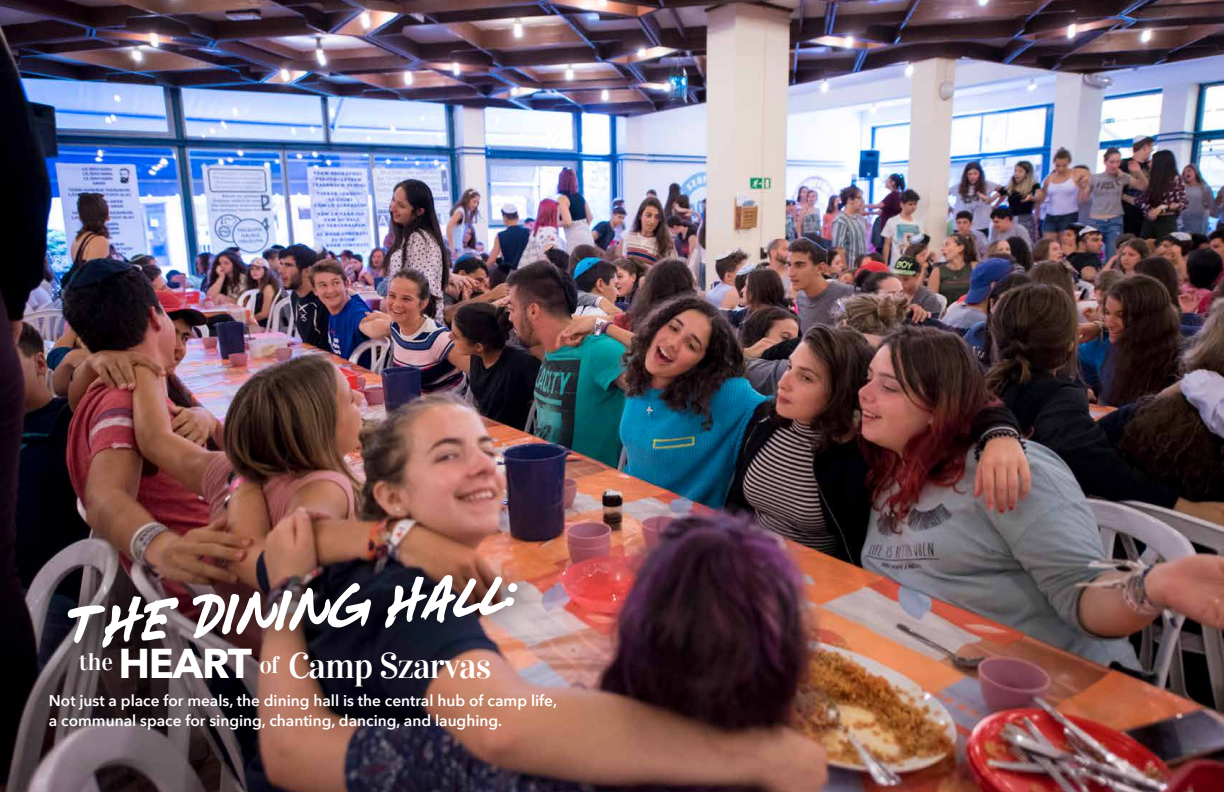
<style>
.page{position:relative;width:1224px;height:792px;background:#fff}
.page>*{position:absolute;margin:0;border:0;box-sizing:border-box;transform-origin:0 0}
.t1{font:italic 56.4px "Moonshot";color:#fff}
.t2{font:35.8px "Vidaloka";letter-spacing:-.03em;color:#fff}
.t3{font:600 15.4px/20.6px "Avenir Next";color:#fff}
.s1{font-family:"Avenir Next";font-weight:700;font-size:41.6px}
.s2{font-size:24.1px}
</style>
<div class="page">
<img style="left:0;top:0;width:1224px;height:792px">
<img style="left:40px;top:539px;width:505px;height:141px">
<h1 class="t1" style="left:66px;top:600px;width:449px;rotate:-4deg">THE DINING HALL:</h1>
<h2 class="t2" style="left:79px;top:651px;width:414px"><sup>the</sup> <span class="s1">HEART</span> <span class="s2">of</span> Camp Szarvas</h2>
<p class="t3" style="left:49px;top:691px;width:510px">Not just a place for meals, the dining hall is the central hub of camp life, a communal space for singing, chanting, dancing, and laughing.</p>
</div>
